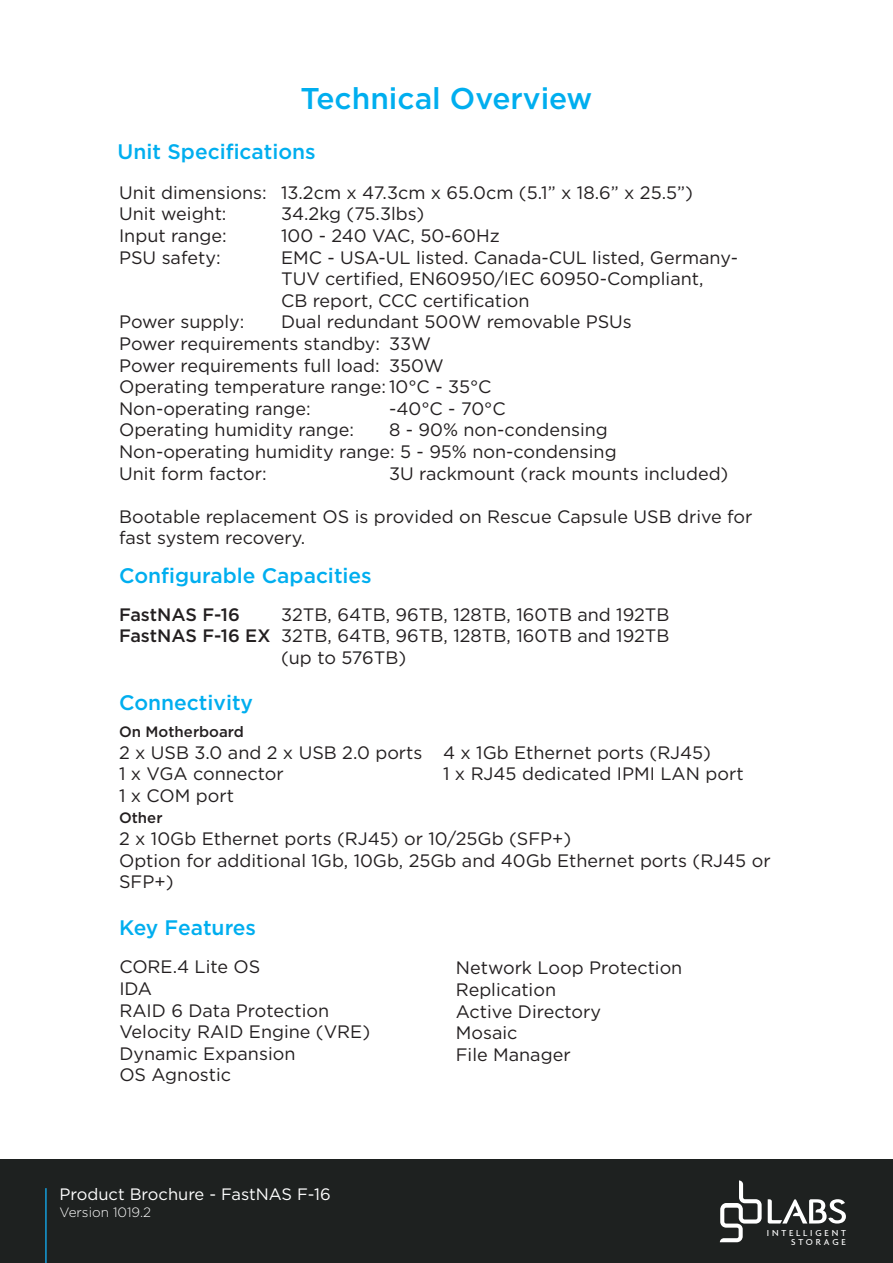
<style>
.page{position:relative;width:893px;height:1263px;background:#fff}
.page>*{position:absolute;margin:0;border:0;box-sizing:border-box;transform-origin:0 0}
.Paragraph_Style_GREY{font:500 30px "Gotham";color:#00aeef}
.Paragraph_Style_GREY-2{font:500 21px "Gotham";color:#00aeef}
.t1{font:18px/21.6px "Gotham";color:#231f20}
.t2{font:500 18px "Gotham";color:#231f20}
.t3{font:16.5px "Gotham";color:#fff}
.t4{font:500 15px "Gotham";color:#231f20}
.t5{font:300 13.5px "Gotham";color:#fff}
.t6{font:500 9.3px/9.6px "Agenda";letter-spacing:.3em;color:#fff;text-align:right}
.s1{font-weight:500}
</style>
<div class="page">
<div style="left:0;top:1160px;width:893px;height:103px;background:#1e2120"></div>
<svg style="left:768px;top:1199px;width:78px;height:24px"></svg>
<svg style="left:720px;top:1180px;width:42px;height:62px"></svg>
<hr style="left:45px;top:1188px;width:2px;height:75px;background:#159eda">
<p class="Paragraph_Style_GREY" style="left:300px;top:79px;width:293px">Technical Overview</p>
<p class="Paragraph_Style_GREY-2" style="left:118px;top:138px;width:200px">Unit Specifications</p>
<p class="t1" style="left:119px;top:181px;width:575px">Unit dimensions: 13.2cm x 47.3cm x 65.0cm (5.1” x 18.6” x 25.5”)</p>
<p class="t1" style="left:119px;top:203px;width:109px">Unit weight:</p>
<p class="t1" style="left:281px;top:203px;width:145px">34.2kg (75.3lbs)</p>
<p class="t1" style="left:119px;top:224px;width:109px">Input range:</p>
<p class="t1" style="left:281px;top:224px;width:220px">100 - 240 VAC, 50-60Hz</p>
<p class="t1" style="left:119px;top:246px;width:103px">PSU safety:</p>
<p class="t1" style="left:281px;top:246px;width:458px">EMC - USA-UL listed. Canada-CUL listed, Germany-<br>TUV certified, EN60950/IEC 60950-Compliant,<br>CB report, CCC certification</p>
<p class="t1" style="left:119px;top:311px;width:127px">Power supply:</p>
<p class="t1" style="left:281px;top:311px;width:352px">Dual redundant 500W removable PSUs</p>
<p class="t1" style="left:119px;top:332px;width:313px">Power requirements standby: 33W</p>
<p class="t1" style="left:119px;top:354px;width:326px">Power requirements full load: 350W</p>
<p class="t1" style="left:119px;top:376px;width:374px">Operating temperature range: 10°C - 35°C</p>
<p class="t1" style="left:119px;top:397px;width:193px">Non-operating range:</p>
<p class="t1" style="left:389px;top:397px;width:118px">-40°C - 70°C</p>
<p class="t1" style="left:119px;top:419px;width:237px">Operating humidity range:</p>
<p class="t1" style="left:389px;top:419px;width:220px">8 - 90% non-condensing</p>
<p class="t1" style="left:119px;top:440px;width:499px">Non-operating humidity range: 5 - 95% non-condensing</p>
<p class="t1" style="left:119px;top:462px;width:149px">Unit form factor:</p>
<p class="t1" style="left:389px;top:462px;width:341px">3U rackmount (rack mounts included)</p>
<p class="t1" style="left:119px;top:505px;width:635px">Bootable replacement OS is provided on Rescue Capsule USB drive for fast system recovery.</p>
<p class="Paragraph_Style_GREY-2" style="left:119px;top:562px;width:254px">Configurable Capacities</p>
<p class="t2" style="left:119px;top:603px;width:122px">FastNAS F-16</p>
<p class="t1" style="left:281px;top:603px;width:390px">32TB, 64TB, 96TB, 128TB, 160TB and 192TB</p>
<p class="t1" style="left:119px;top:625px;width:552px"><span class="s1">FastNAS F-16 EX</span> 32TB, 64TB, 96TB, 128TB, 160TB and 192TB</p>
<p class="t1" style="left:281px;top:646px;width:127px">(up to 576TB)</p>
<p class="Paragraph_Style_GREY-2" style="left:119px;top:688px;width:136px">Connectivity</p>
<p class="t4" style="left:119px;top:722px;width:126px">On Motherboard</p>
<p class="t1" style="left:119px;top:741px;width:594px">2 x USB 3.0 and 2 x USB 2.0 ports 4 x 1Gb Ethernet ports (RJ45)</p>
<p class="t1" style="left:119px;top:763px;width:166px">1 x VGA connector</p>
<p class="t1" style="left:443px;top:763px;width:302px">1 x RJ45 dedicated IPMI LAN port</p>
<p class="t1" style="left:119px;top:784px;width:116px">1 x COM port</p>
<p class="t4" style="left:119px;top:808px;width:45px">Other</p>
<p class="t1" style="left:119px;top:827px;width:454px">2 x 10Gb Ethernet ports (RJ45) or 10/25Gb (SFP+)</p>
<p class="t1" style="left:119px;top:849px;width:653px">Option for additional 1Gb, 10Gb, 25Gb and 40Gb Ethernet ports (RJ45 or<br>SFP+)</p>
<p class="Paragraph_Style_GREY-2" style="left:119px;top:914px;width:139px">Key Features</p>
<p class="t1" style="left:119px;top:956px;width:142px">CORE.4 Lite OS</p>
<p class="t1" style="left:119px;top:977px;width:34px">IDA</p>
<p class="t1" style="left:119px;top:999px;width:211px">RAID 6 Data Protection</p>
<p class="t1" style="left:119px;top:1020px;width:252px">Velocity RAID Engine (VRE)</p>
<p class="t1" style="left:119px;top:1042px;width:178px">Dynamic Expansion</p>
<p class="t1" style="left:119px;top:1064px;width:113px">OS Agnostic</p>
<p class="t1" style="left:456px;top:957px;width:228px">Network Loop Protection</p>
<p class="t1" style="left:456px;top:978px;width:102px">Replication</p>
<p class="t1" style="left:456px;top:1000px;width:147px">Active Directory</p>
<p class="t1" style="left:456px;top:1022px;width:63px">Mosaic</p>
<p class="t1" style="left:456px;top:1043px;width:116px">File Manager</p>
<p class="t3" style="left:60px;top:1183px;width:273px">Product Brochure - FastNAS F-16</p>
<p class="t5" style="left:60px;top:1204px;width:93px">Version 1019.2</p>
<p class="t6" style="left:767px;top:1228px;width:81px">INTELLIGENT<br>STORAGE</p>
</div>
